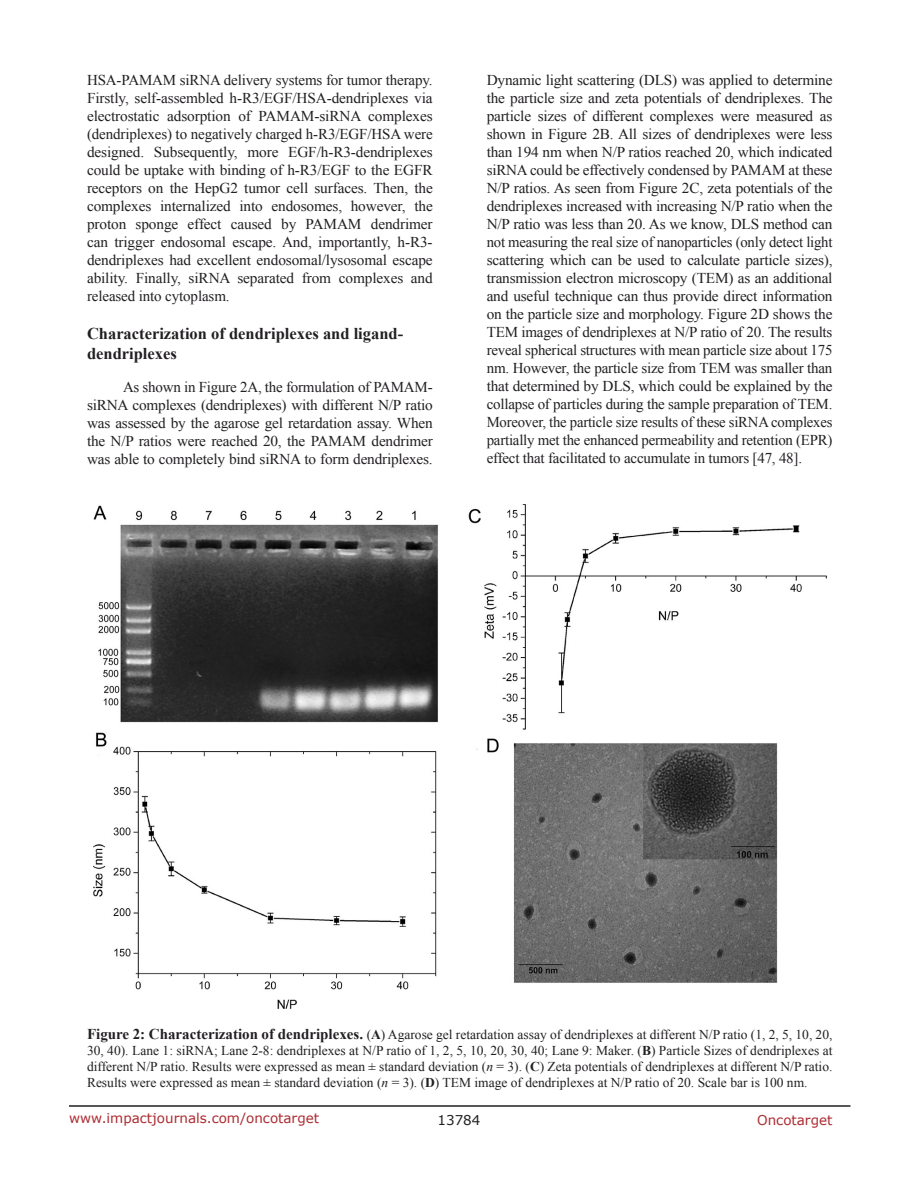
<style>
.page{position:relative;width:918px;height:1188px;background:#fff}
.page>*{position:absolute;margin:0;border:0;box-sizing:border-box;transform-origin:0 0}
.SubHeading{font:700 16.5px/19.8px "Times New Roman";color:#221f22}
.BodyText{font:15px/18px "Times New Roman";letter-spacing:-.015em;color:#221f22;text-align:justify}
.FigureText{font:13.5px/16.2px "Times New Roman";color:#221f22;text-align:justify}
.t1{font:13.5px "Verdana";color:#ac2b31}
.t2{font:13.5px "Verdana";color:#221f22}
.s1{font-weight:700;font-size:15px}
.s2{font-weight:700}
.s3{font-style:italic}
</style>
<div class="page">
<hr style="left:69px;top:1105px;width:781px;height:2px;background:#231f20">
<img style="left:93px;top:505px;width:733px;height:504px">
<p class="BodyText" style="left:87px;top:71px;width:347px">HSA-PAMAM siRNA delivery systems for tumor therapy.<br>Firstly, self-assembled h-R3/EGF/HSA-dendriplexes via electrostatic adsorption of PAMAM-siRNA complexes (dendriplexes) to negatively charged h-R3/EGF/HSA were designed. Subsequently, more EGF/h-R3-dendriplexes could be uptake with binding of h-R3/EGF to the EGFR receptors on the HepG2 tumor cell surfaces. Then, the complexes internalized into endosomes, however, the proton sponge effect caused by PAMAM dendrimer can trigger endosomal escape. And, importantly, h-R3- dendriplexes had excellent endosomal/lysosomal escape ability. Finally, siRNA separated from complexes and released into cytoplasm.</p>
<p class="SubHeading" style="left:87px;top:323px;width:318px">Characterization of dendriplexes and ligand&shy;dendriplexes</p>
<p class="BodyText" style="left:87px;top:378px;width:347px;text-indent:36px">As shown in Figure 2A, the formulation of PAMAM&shy;siRNA complexes (dendriplexes) with different N/P ratio was assessed by the agarose gel retardation assay. When the N/P ratios were reached 20, the PAMAM dendrimer was able to completely bind siRNA to form dendriplexes.</p>
<p class="BodyText" style="left:487px;top:71px;width:347px">Dynamic light scattering (DLS) was applied to determine the particle size and zeta potentials of dendriplexes. The particle sizes of different complexes were measured as shown in Figure 2B. All sizes of dendriplexes were less than 194 nm when N/P ratios reached 20, which indicated siRNA could be effectively condensed by PAMAM at these N/P ratios. As seen from Figure 2C, zeta potentials of the dendriplexes increased with increasing N/P ratio when the N/P ratio was less than 20. As we know, DLS method can not measuring the real size of nanoparticles (only detect light scattering which can be used to calculate particle sizes), transmission electron microscopy (TEM) as an additional and useful technique can thus provide direct information on the particle size and morphology. Figure 2D shows the TEM images of dendriplexes at N/P ratio of 20. The results reveal spherical structures with mean particle size about 175 nm. However, the particle size from TEM was smaller than that determined by DLS, which could be explained by the collapse of particles during the sample preparation of TEM.<br>Moreover, the particle size results of these siRNA complexes partially met the enhanced permeability and retention (EPR) effect that facilitated to accumulate in tumors [47, 48].</p>
<p class="FigureText" style="left:87px;top:1026px;width:747px"><span class="s1">Figure 2: Characterization of dendriplexes.</span> (<span class="s2">A</span>) Agarose gel retardation assay of dendriplexes at different N/P ratio (1, 2, 5, 10, 20, 30, 40). Lane 1: siRNA; Lane 2-8: dendriplexes at N/P ratio of 1, 2, 5, 10, 20, 30, 40; Lane 9: Maker. (<span class="s2">B</span>) Particle Sizes of dendriplexes at different N/P ratio. Results were expressed as mean ± standard deviation (<span class="s3">n</span> = 3). (<span class="s2">C</span>) Zeta potentials of dendriplexes at different N/P ratio.<br>Results were expressed as mean ± standard deviation (<span class="s3">n</span> = 3). (<span class="s2">D</span>) TEM image of dendriplexes at N/P ratio of 20. Scale bar is 100 nm.</p>
<p class="t1" style="left:69px;top:1109px;width:252px">www.impactjournals.com/oncotarget</p>
<p class="t2" style="left:438px;top:1111px;width:44px">13784</p>
<p class="t1" style="left:757px;top:1111px;width:77px">Oncotarget</p>
</div>
